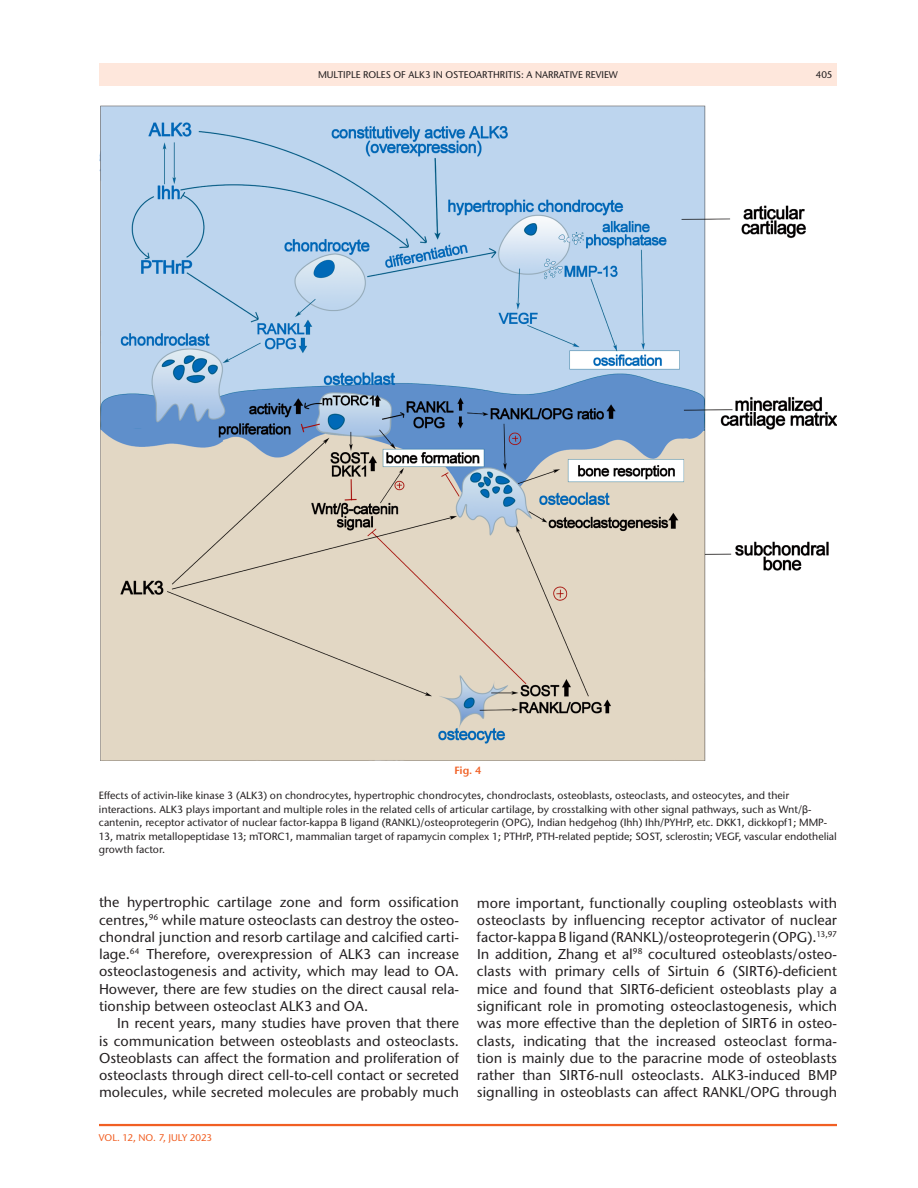
<style>
.page{position:relative;width:918px;height:1188px;background:#fff}
.page>*{position:absolute;margin:0;border:0;box-sizing:border-box;transform-origin:0 0}
.t1{font:500 14.25px/17.2px "Stone Sans ITC Pro";color:#231f20;text-align:justify}
.t2{font:500 10.5px/13.5px "Stone Sans ITC Pro";color:#231f20}
.t3{font:600 10.5px "Stone Sans ITC Pro";color:#f15f23}
.t4{font:500 9.75px "Stone Sans ITC Pro";color:#231f20}
.t5{font:500 9.75px "Stone Sans ITC Pro";color:#f15f23}
.s1{font-family:"Arial Unicode MS";font-weight:400}
</style>
<div class="page">
<hr style="left:99px;top:1124px;width:738px;height:2px;background:#f15f23">
<div style="left:99px;top:63px;width:738px;height:23px;background:#fee7dc"></div>
<img style="left:99px;top:105px;width:738px;height:655px">
<p class="t4" style="left:318px;top:68px;width:301px">MULTIPLE ROLES OF ALK3 IN OSTEOARTHRITIS: A NARRATIVE REVIEW</p>
<p class="t4" style="left:816px;top:68px;width:18px">405</p>
<p class="t3" style="left:454px;top:764px;width:29px">Fig. 4</p>
<p class="t2" style="left:99px;top:789px;width:739px">Effects of activin-like kinase 3 (ALK3) on chondrocytes, hypertrophic chondrocytes, chondroclasts, osteoblasts, osteoclasts, and osteocytes, and their interactions. ALK3 plays important and multiple roles in the related cells of articular cartilage, by crosstalking with other signal pathways, such as Wnt/<span class="s1">β&shy;</span>cantenin, receptor activator of nuclear factor-kappa B ligand (RANKL)/osteoprotegerin (OPG), Indian hedgehog (Ihh) Ihh/PYHrP, etc. DKK1, dickkopf1; MMP-13, matrix metallopeptidase 13; mTORC1, mammalian target of rapamycin complex 1; PTHrP, PTH-related peptide; SOST, sclerostin; VEGF, vascular endothelial growth factor.</p>
<p class="t1" style="left:99px;top:894px;width:362px">the hypertrophic cartilage zone and form ossification centres,<sup>96</sup> while mature osteoclasts can destroy the osteo&shy;chondral junction and resorb cartilage and calcified carti&shy;lage.<sup>64</sup> Therefore, overexpression of ALK3 can increase osteoclastogenesis and activity, which may lead to OA.<br>However, there are few studies on the direct causal rela&shy;tionship between osteoclast ALK3 and OA.</p>
<p class="t1" style="left:99px;top:1015px;width:362px;text-indent:18px">In recent years, many studies have proven that there is communication between osteoblasts and osteoclasts.<br>Osteoblasts can affect the formation and proliferation of osteoclasts through direct cell-to-cell contact or secreted molecules, while secreted molecules are probably much</p>
<p class="t5" style="left:99px;top:1132px;width:115px">VOL. 12, NO. 7, JULY 2023</p>
<p class="t1" style="left:477px;top:894px;width:362px">more important, functionally coupling osteoblasts with osteoclasts by influencing receptor activator of nuclear factor-kappa B ligand (RANKL)/osteoprotegerin (OPG).<sup>13,97<br></sup>In addition, Zhang et al<sup>98</sup> cocultured osteoblasts/osteo&shy;clasts with primary cells of Sirtuin 6 (SIRT6)-deficient mice and found that SIRT6-deficient osteoblasts play a significant role in promoting osteoclastogenesis, which was more effective than the depletion of SIRT6 in osteo&shy;clasts, indicating that the increased osteoclast forma&shy;tion is mainly due to the paracrine mode of osteoblasts rather than SIRT6-null osteoclasts. ALK3-induced BMP signalling in osteoblasts can affect RANKL/OPG through</p>
</div>
